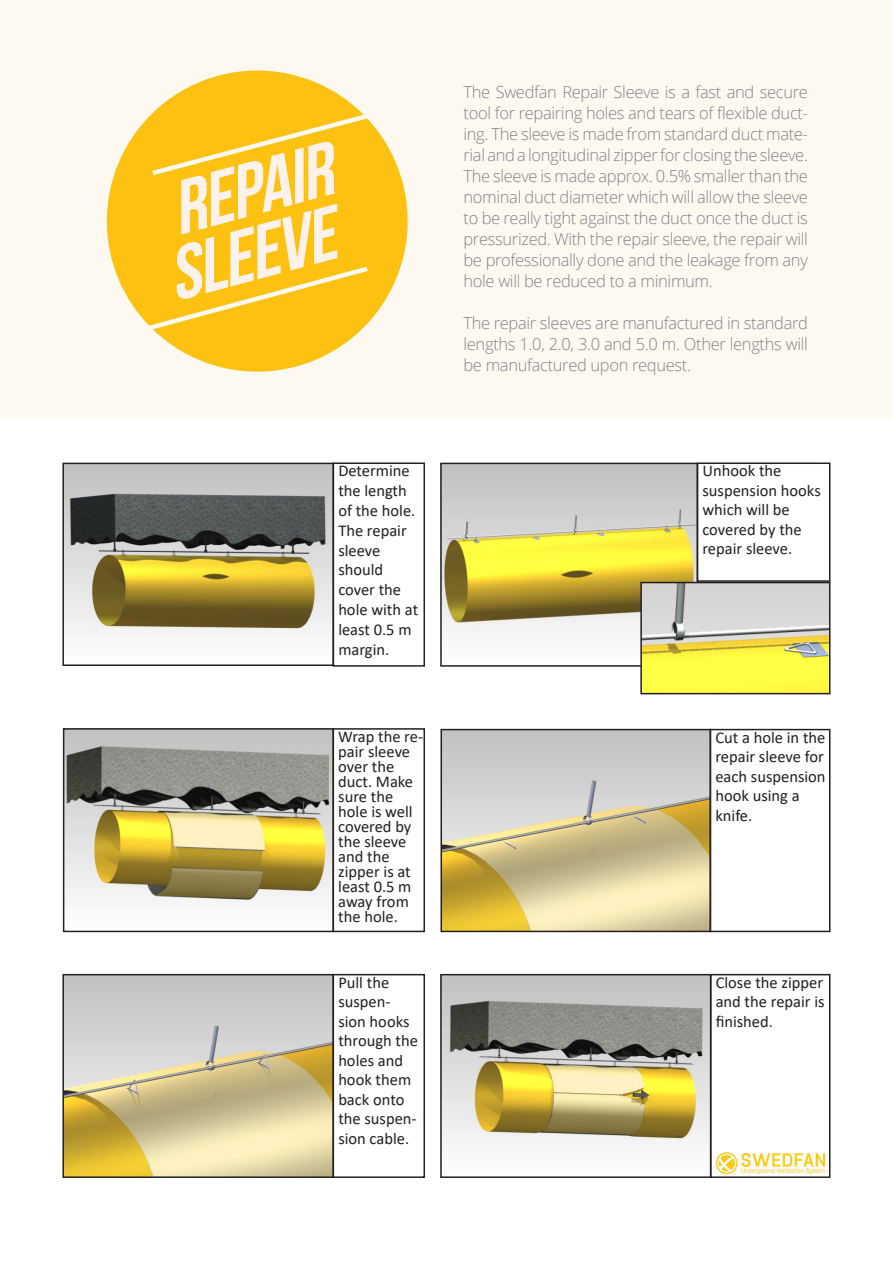
<style>
.page{position:relative;width:893px;height:1263px;background:#fff}
.page>*{position:absolute;margin:0;border:0;box-sizing:border-box;transform-origin:0 0}
.t1{font:italic 700 75px "Bebas Neue";color:#fdf1ec;scale:1.07 1}
.t2{font:300 16.5px/21px "Open Sans";letter-spacing:-.02em;color:#808285;text-align:justify}
.t3{font:16.5px/19.5px "Calibri";color:#231f20}
</style>
<div class="page">
<div style="left:0;top:0;width:893px;height:419px;background:#fef9f0"></div>
<img style="left:715px;top:1152px;width:111px;height:23px">
<div style="left:107px;top:71px;width:301px;height:301px;background:#fec713;border-radius:50%"></div>
<svg style="left:147px;top:103px;width:254px;height:74px"></svg>
<svg style="left:113px;top:264px;width:260px;height:103px"></svg>
<img style="left:65px;top:466px;width:266px;height:167px">
<div style="left:62px;top:463px;width:272px;height:203px;border:2px solid #231f20"></div>
<img style="left:443px;top:466px;width:252px;height:167px">
<div style="left:440px;top:463px;width:258px;height:204px;border:2px solid #231f20"></div>
<img style="left:643px;top:585px;width:184px;height:106px">
<div style="left:640px;top:582px;width:190px;height:112px;border:2px solid #231f20"></div>
<img style="left:66px;top:731px;width:265px;height:171px">
<div style="left:63px;top:728px;width:271px;height:204px;border:2px solid #231f20"></div>
<img style="left:443px;top:732px;width:265px;height:197px">
<div style="left:440px;top:729px;width:271px;height:203px;border:2px solid #231f20"></div>
<img style="left:65px;top:977px;width:266px;height:198px">
<div style="left:62px;top:974px;width:272px;height:204px;border:2px solid #231f20"></div>
<img style="left:443px;top:977px;width:265px;height:167px">
<div style="left:440px;top:974px;width:271px;height:204px;border:2px solid #231f20"></div>
<div style="left:333px;top:462px;width:92px;height:205px;border:2px solid #231f20"></div>
<div style="left:697px;top:462px;width:133px;height:120px;border:2px solid #231f20"></div>
<div style="left:332px;top:728px;width:93px;height:204px;border:2px solid #231f20"></div>
<div style="left:710px;top:729px;width:120px;height:203px;border:2px solid #231f20"></div>
<div style="left:333px;top:974px;width:92px;height:204px;border:2px solid #231f20"></div>
<div style="left:710px;top:974px;width:120px;height:204px;border:2px solid #231f20"></div>
<p class="t1" style="left:161px;top:171px;width:155px;rotate:-15deg">REPAIR</p>
<p class="t1" style="left:158px;top:237px;width:161px;rotate:-15deg">SLEEVE</p>
<p class="t2" style="left:463px;top:81px;width:346px">The Swedfan Repair Sleeve is a fast and secure tool for repairing holes and tears of flexible duct&shy;ing. The sleeve is made from standard duct mate&shy;rial and a longitudinal zipper for closing the sleeve.<br>The sleeve is made approx. 0.5% smaller than the nominal duct diameter which will allow the sleeve to be really tight against the duct once the duct is pressurized. With the repair sleeve, the repair will be professionally done and the leakage from any hole will be reduced to a minimum.</p>
<p class="t2" style="left:463px;top:312px;width:346px">The repair sleeves are manufactured in standard lengths 1.0, 2.0, 3.0 and 5.0 m. Other lengths will be manufactured upon request.</p>
<p class="t3" style="left:338px;top:461px;width:81px">Determine the length of the hole.<br>The repair sleeve should cover the hole with at least 0.5 m margin.</p>
<p class="t3" style="left:702px;top:461px;width:120px">Unhook the suspension hooks which will be covered by the repair sleeve.</p>
<p class="t3" style="left:338px;top:729px;width:86px;line-height:15px">Wrap the re&shy;pair sleeve over the duct. Make sure the hole is well covered by the sleeve and the zipper is at least 0.5 m away from the hole.</p>
<p class="t3" style="left:715px;top:727px;width:112px">Cut a hole in the repair sleeve for each suspension hook using a knife.</p>
<p class="t3" style="left:338px;top:972px;width:81px">Pull the suspen&shy;sion hooks through the holes and hook them back onto the suspen&shy;sion cable.</p>
<p class="t3" style="left:716px;top:972px;width:110px;text-align:justify">Close the zipper and the repair is finished.</p>
</div>
